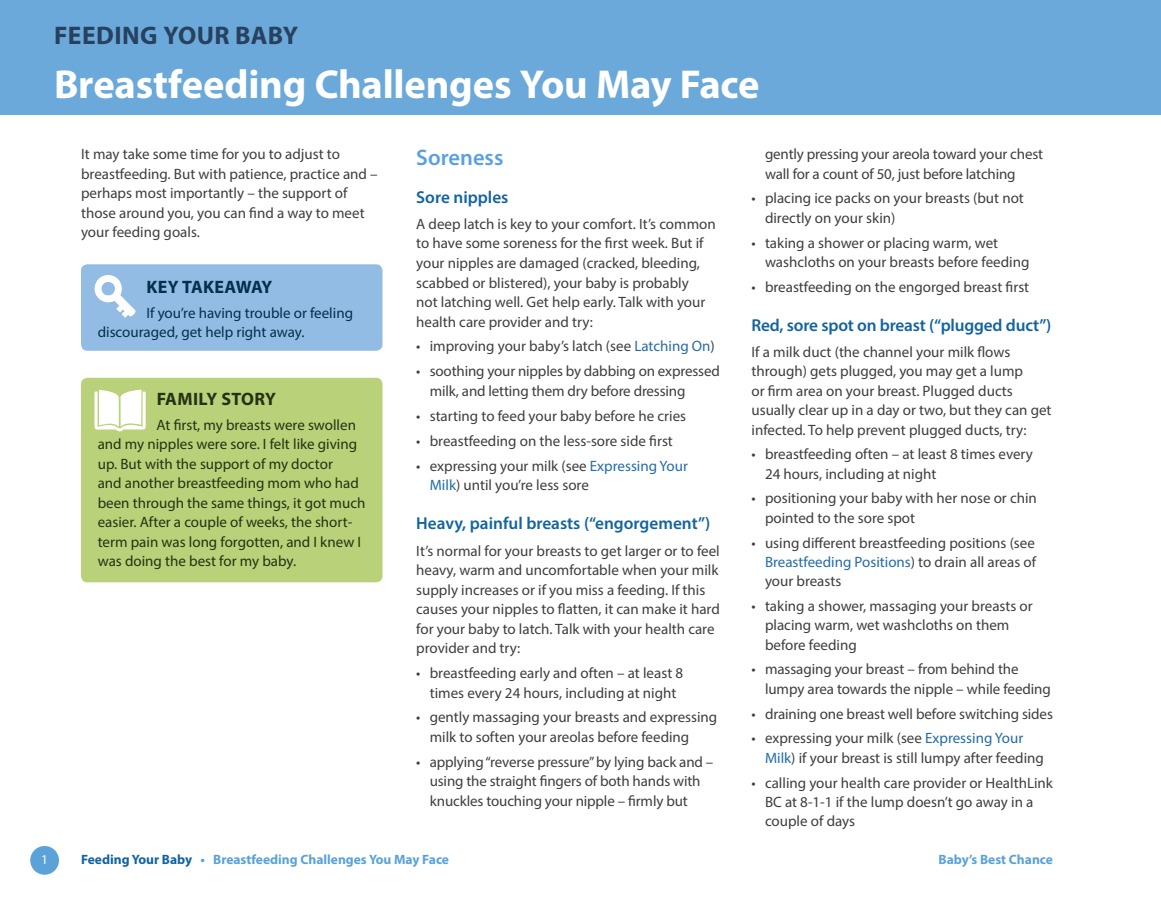
<style>
.page{position:relative;width:1161px;height:905px;background:#fff}
.page>*{position:absolute;margin:0;border:0;box-sizing:border-box;transform-origin:0 0}
.t1{font:700 40.5px "Myriad Pro";letter-spacing:-.005em;color:#fff}
.t2{font:700 25.5px "Myriad Pro";letter-spacing:.015em;color:#27415f}
.t3{font:600 22.5px "Myriad Pro";color:#59a0e2}
.t4{font:700 18px "Myriad Pro";letter-spacing:.02em;color:#273115}
.t5{font:700 18px "Myriad Pro";letter-spacing:.02em;color:#062e4e}
.t6{font:600 17.25px "Myriad Pro";color:#12639f}
.t7{font:15px/19.5px "Myriad Pro";color:#3e3e3f}
.t8{font:15px/19.5px "Myriad Pro";color:#273115}
.t9{font:15px/19.5px "Myriad Pro";color:#062e4e}
.t10{font:700 13.5px "Myriad Pro";color:#5aa2d8}
.t11{font:13.5px "Myriad Pro";color:#fff}
.s1{color:#236ca7}
.s2{color:#12639f}
</style>
<div class="page">
<div style="left:0;top:0;width:1161px;height:114px;background:#6ba9db"></div>
<div style="left:30px;top:846px;width:29px;height:28px;background:#5aa2d8;border-radius:50%"></div>
<div style="left:81px;top:378px;width:301px;height:204px;background:#b9d178;border-radius:6px"></div>
<svg style="left:94px;top:389px;width:52px;height:42px;background:#f0f5e2"></svg>
<div style="left:81px;top:264px;width:301px;height:87px;background:#92bce4;border-radius:6px"></div>
<svg style="left:94px;top:275px;width:42px;height:43px"></svg>
<h2 class="t2" style="left:54px;top:19px;width:245px">FEEDING YOUR BABY</h2>
<h1 class="t1" style="left:54px;top:58px;width:707px">Breastfeeding Challenges You May Face</h1>
<p class="t7" style="left:81px;top:144px;width:298px">It may take some time for you to adjust to breastfeeding. But with patience, practice and – perhaps most importantly – the support of those around you, you can find a way to meet your feeding goals.</p>
<h3 class="t3" style="left:416px;top:143px;width:89px">Soreness</h3>
<p class="t6" style="left:416px;top:186px;width:94px">Sore nipples</p>
<p class="t7" style="left:416px;top:214px;width:301px">A deep latch is key to your comfort. It’s common to have some soreness for the first week. But if your nipples are damaged (cracked, bleeding, scabbed or blistered), your baby is probably<br>not latching well. Get help early. Talk with your health care provider and try:</p>
<p class="t7" style="left:416px;top:336px;width:300px">• improving your baby’s latch (see <span class="s1">Latching On</span>)</p>
<p class="t7" style="left:430px;top:361px;width:292px;text-indent:-14px">• soothing your nipples by dabbing on expressed milk, and letting them dry before dressing</p>
<p class="t7" style="left:416px;top:406px;width:271px">• starting to feed your baby before he cries</p>
<p class="t7" style="left:416px;top:430px;width:258px">• breastfeeding on the less-sore side first</p>
<p class="t7" style="left:430px;top:455px;width:260px;text-indent:-14px">• expressing your milk (see <span class="s1">Expressing Your<br>Milk</span>) until you’re less sore</p>
<p class="t6" style="left:416px;top:512px;width:296px">Heavy, painful breasts (“engorgement”)</p>
<p class="t7" style="left:416px;top:540px;width:305px">It’s normal for your breasts to get larger or to feel heavy, warm and uncomfortable when your milk supply increases or if you miss a feeding. If this causes your nipples to flatten, it can make it hard for your baby to latch. Talk with your health care provider and try:</p>
<p class="t7" style="left:416px;top:663px;width:268px;text-align:center">• breastfeeding early and often – at least 8 times every 24 hours, including at night</p>
<p class="t7" style="left:430px;top:707px;width:289px;text-indent:-14px">• gently massaging your breasts and expressing milk to soften your areolas before feeding</p>
<p class="t7" style="left:430px;top:751px;width:285px;text-indent:-14px">• applying “reverse pressure” by lying back and – using the straight fingers of both hands with knuckles touching your nipple – firmly but</p>
<p class="t5" style="left:147px;top:275px;width:127px">KEY TAKEAWAY</p>
<p class="t9" style="left:98px;top:303px;width:257px;text-indent:49px">If you’re having trouble or feeling discouraged, get help right away.</p>
<p class="t4" style="left:157px;top:387px;width:121px">FAMILY STORY</p>
<p class="t8" style="left:98px;top:414px;width:269px;text-indent:59px">At first, my breasts were swollen and my nipples were sore. I felt like giving up. But with the support of my doctor<br>and another breastfeeding mom who had been through the same things, it got much easier. After a couple of weeks, the short&shy;term pain was long forgotten, and I knew I was doing the best for my baby.</p>
<p class="t7" style="left:765px;top:144px;width:280px">gently pressing your areola toward your chest wall for a count of 50, just before latching</p>
<p class="t7" style="left:765px;top:188px;width:260px;text-indent:-14px">• placing ice packs on your breasts (but not directly on your skin)</p>
<p class="t7" style="left:765px;top:232px;width:266px;text-indent:-14px">• taking a shower or placing warm, wet washcloths on your breasts before feeding</p>
<p class="t7" style="left:752px;top:277px;width:279px">• breastfeeding on the engorged breast first</p>
<p class="t6" style="left:752px;top:314px;width:301px">Red, sore spot on breast (“plugged duct”)</p>
<p class="t7" style="left:752px;top:342px;width:302px">If a milk duct (the channel your milk flows through) gets plugged, you may get a lump<br>or firm area on your breast. Plugged ducts usually clear up in a day or two, but they can get infected. To help prevent plugged ducts, try:</p>
<p class="t7" style="left:765px;top:444px;width:269px;text-indent:-14px">• breastfeeding often – at least 8 times every<br>24 hours, including at night</p>
<p class="t7" style="left:765px;top:488px;width:273px;text-indent:-14px">• positioning your baby with her nose or chin pointed to the sore spot</p>
<p class="t7" style="left:765px;top:532px;width:273px;text-align:justify;text-indent:-14px">• using different breastfeeding positions (see <span class="s1">Breastfeeding Positions</span>) to drain all areas of your breasts</p>
<p class="t7" style="left:765px;top:596px;width:269px;text-indent:-14px">• taking a shower, massaging your breasts or placing warm, wet washcloths on them before feeding</p>
<p class="t7" style="left:765px;top:659px;width:287px;text-indent:-14px">• massaging your breast – from behind the lumpy area towards the nipple – while feeding</p>
<p class="t7" style="left:752px;top:703px;width:303px">• draining one breast well before switching sides</p>
<p class="t7" style="left:765px;top:728px;width:280px;text-indent:-14px">• expressing your milk (see <span class="s1">Expressing Your<br>Milk</span>) if your breast is still lumpy after feeding</p>
<p class="t7" style="left:765px;top:772px;width:289px;text-indent:-14px">• calling your health care provider or HealthLink<br>BC at 8-1-1 if the lump doesn’t go away in a couple of days</p>
<p class="t11" style="left:41px;top:851px;width:8px">1</p>
<p class="t10" style="left:81px;top:851px;width:370px"><span class="s2">Feeding Your Baby</span> • Breastfeeding Challenges You May Face</p>
<p class="t10" style="left:939px;top:851px;width:116px">Baby’s Best Chance</p>
</div>
